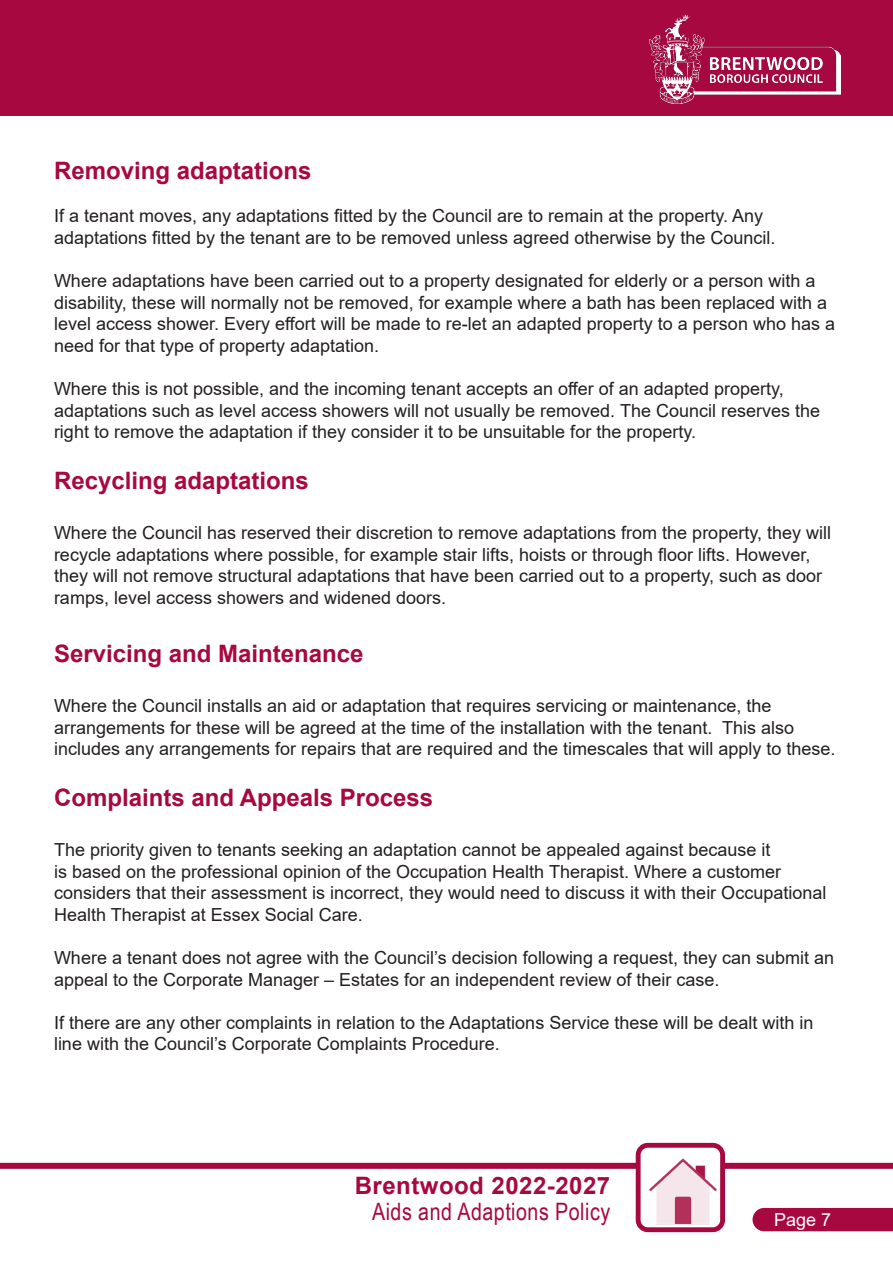
<style>
.page{position:relative;width:893px;height:1263px;background:#fff}
.page>*{position:absolute;margin:0;border:0;box-sizing:border-box;transform-origin:0 0}
.t1{font:700 24px "Arial";color:#a80840}
.t2{font:24px "Arial Narrow";letter-spacing:.02em;color:#a80840}
.t3{font:700 24px "Arial";letter-spacing:.02em;color:#a80840}
.t4{font:18px/21.6px "Arial";color:#231f20}
.t5{font:18px "Arial";color:#fff}
</style>
<div class="page">
<div style="left:1px;top:0;width:892px;height:115px;background:#a80840"></div>
<img style="left:650px;top:15px;width:190px;height:88px">
<div style="left:0;top:1163px;width:893px;height:6px;background:#a80840"></div>
<div style="left:752px;top:1208px;width:141px;height:23px;background:#a80840"></div>
<div style="left:638px;top:1145px;width:85px;height:85px;background:#fff;border-radius:10px"></div>
<img style="left:649px;top:1158px;width:70px;height:68px">
<div style="left:636px;top:1143px;width:89px;height:89px;border:5px solid #a80840;border-radius:10px"></div>
<p class="t1" style="left:54px;top:154px;width:259px">Removing adaptations</p>
<p class="t4" style="left:54px;top:205px;width:723px">If a tenant moves, any adaptations fitted by the Council are to remain at the property. Any adaptations fitted by the tenant are to be removed unless agreed otherwise by the Council.</p>
<p class="t4" style="left:54px;top:270px;width:782px">Where adaptations have been carried out to a property designated for elderly or a person with a disability, these will normally not be removed, for example where a bath has been replaced with a level access shower. Every effort will be made to re-let an adapted property to a person who has a need for that type of property adaptation.</p>
<p class="t4" style="left:54px;top:378px;width:768px">Where this is not possible, and the incoming tenant accepts an offer of an adapted property, adaptations such as level access showers will not usually be removed. The Council reserves the right to remove the adaptation if they consider it to be unsuitable for the property.</p>
<p class="t1" style="left:54px;top:463px;width:256px">Recycling adaptations</p>
<p class="t4" style="left:54px;top:522px;width:779px">Where the Council has reserved their discretion to remove adaptations from the property, they will recycle adaptations where possible, for example stair lifts, hoists or through floor lifts. However, they will not remove structural adaptations that have been carried out to a property, such as door ramps, level access showers and widened doors.</p>
<p class="t1" style="left:54px;top:636px;width:311px">Servicing and Maintenance</p>
<p class="t4" style="left:54px;top:695px;width:783px">Where the Council installs an aid or adaptation that requires servicing or maintenance, the arrangements for these will be agreed at the time of the installation with the tenant. This also includes any arrangements for repairs that are required and the timescales that will apply to these.</p>
<p class="t1" style="left:54px;top:780px;width:381px">Complaints and Appeals Process</p>
<p class="t4" style="left:54px;top:839px;width:774px">The priority given to tenants seeking an adaptation cannot be appealed against because it<br>is based on the professional opinion of the Occupation Health Therapist. Where a customer considers that their assessment is incorrect, they would need to discuss it with their Occupational Health Therapist at Essex Social Care.</p>
<p class="t4" style="left:54px;top:947px;width:782px">Where a tenant does not agree with the Council’s decision following a request, they can submit an appeal to the Corporate Manager – Estates for an independent review of their case.</p>
<p class="t4" style="left:54px;top:1011px;width:761px">If there are any other complaints in relation to the Adaptations Service these will be dealt with in line with the Council’s Corporate Complaints Procedure.</p>
<p class="t3" style="left:355px;top:1169px;width:257px">Brentwood 2022-2027</p>
<p class="t2" style="left:372px;top:1193px;width:239px">Aids and Adaptions Policy</p>
<p class="t5" style="left:774px;top:1207px;width:59px">Page 7</p>
</div>
